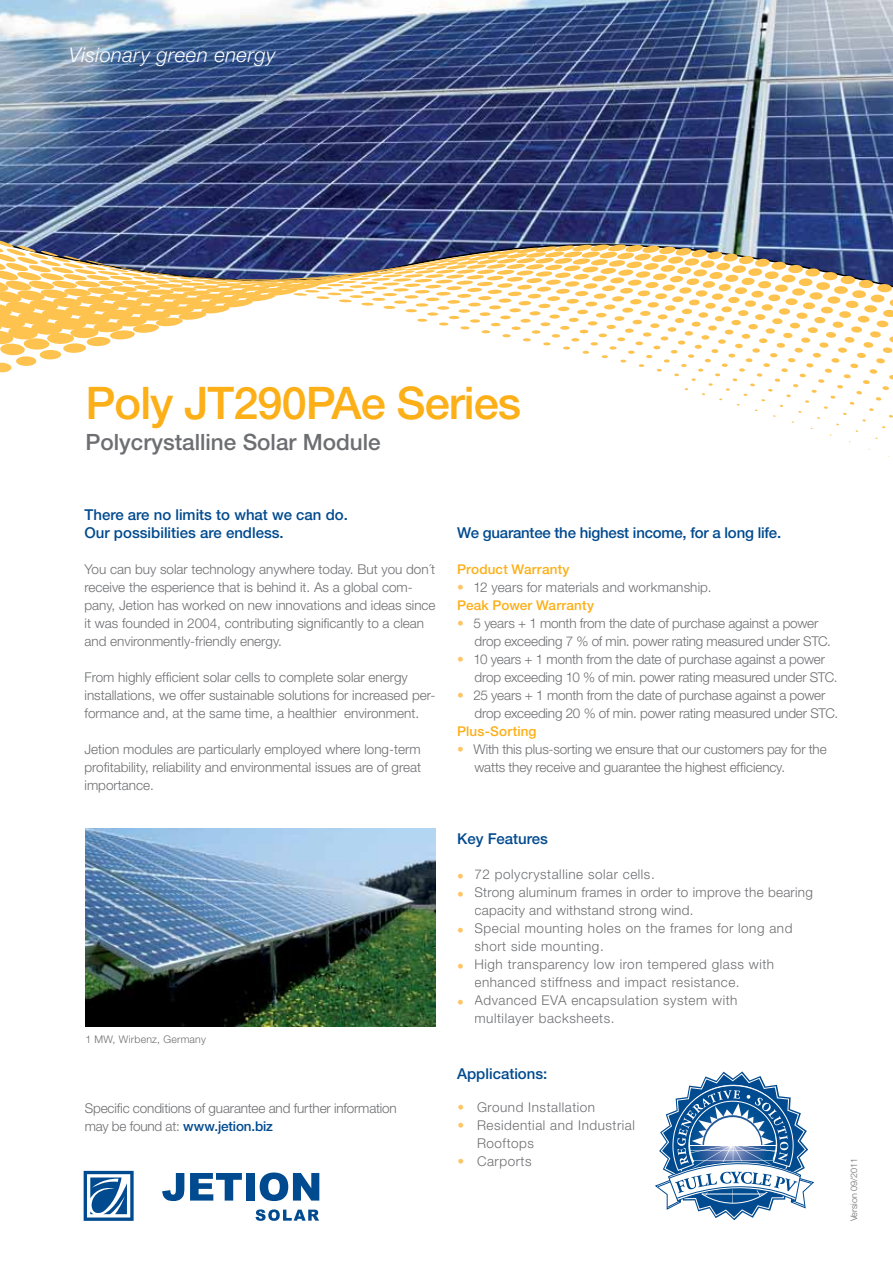
<style>
.page{position:relative;width:893px;height:1263px;background:#fff}
.page>*{position:absolute;margin:0;border:0;box-sizing:border-box;transform-origin:0 0}
.t1{font:500 45px "Helvetica Neue";letter-spacing:-.02em;color:#fcaf17}
.t2{font:500 22.5px "Helvetica Neue";color:#6d6e71}
.t3{font:italic 300 20.25px "Helvetica Neue";letter-spacing:.02em;color:#fff}
.t4{font:500 15px/18px "Helvetica Neue";color:#004a8f}
.t5{font:300 13.5px/18px "Helvetica Neue";color:#6d6e71}
.t6{font:300 13.5px/18px "Helvetica Neue";letter-spacing:.04em;color:#6d6e71}
.t7{font:500 13.5px "Helvetica Neue";letter-spacing:.015em;color:#fcaf17}
.t8{font:300 13.5px/18px "Helvetica Neue";color:#fec565}
.t9{font:300 10.5px "Helvetica Neue";letter-spacing:.02em;color:#6d6e71}
.t10{font:300 9px "Helvetica Neue";color:#6d6e71}
.s1{font-weight:500;color:#004a8f}
.s2{color:#fec565}
.s3{font-weight:500;color:#fcaf17}
</style>
<div class="page">
<img style="left:85px;top:828px;width:350px;height:198px">
<svg style="left:655px;top:1071px;width:159px;height:149px"></svg>
<svg style="left:84px;top:1171px;width:50px;height:50px"></svg>
<svg style="left:162px;top:1173px;width:22px;height:28px"></svg>
<svg style="left:190px;top:1173px;width:52px;height:27px"></svg>
<div style="left:246px;top:1173px;width:9px;height:27px;background:#004a8f"></div>
<svg style="left:260px;top:1172px;width:59px;height:29px"></svg>
<svg style="left:256px;top:1209px;width:63px;height:12px"></svg>
<img style="left:0;top:0;width:893px;height:138px">
<img style="left:0;top:138px;width:893px;height:319px">
<svg style="left:0;top:241px;width:893px;height:201px"></svg>
<h3 class="t3" style="left:69px;top:43px;width:208px">Visionary green energy</h3>
<h1 class="t1" style="left:85px;top:376px;width:437px">Poly JT290PAe Series</h1>
<h2 class="t2" style="left:85px;top:429px;width:297px">Polycrystalline Solar Module</h2>
<p class="t4" style="left:85px;top:505px;width:265px">There are no limits to what we can do.<br>Our possibilities are endless.</p>
<p class="t5" style="left:85px;top:560px;width:353px">You can buy solar technology anywhere today. But you don´t receive the esperience that is behind it. As a global com&shy;pany, Jetion has worked on new innovations and ideas since it was founded in 2004, contributing significantly to a clean and environmently-friendly energy.</p>
<p class="t5" style="left:85px;top:668px;width:352px">From highly efficient solar cells to complete solar energy installations, we offer sustainable solutions for increased per&shy;formance and, at the same time, a healthier environment.</p>
<p class="t5" style="left:85px;top:740px;width:338px;text-align:justify">Jetion modules are particularly employed where long-term profitability, reliability and environmental issues are of great importance.</p>
<p class="t9" style="left:85px;top:1032px;width:122px">1 MW, Wirbenz, Germany</p>
<p class="t5" style="left:85px;top:1099px;width:314px">Specific conditions of guarantee and further information may be found at: <span class="s1">www.jetion.biz</span></p>
<p class="t4" style="left:457px;top:524px;width:326px">We guarantee the highest income, for a long life.</p>
<p class="t7" style="left:457px;top:561px;width:114px">Product Warranty</p>
<p class="t5" style="left:457px;top:578px;width:256px"><span class="s2">•</span> 12 years for materials and workmanship.<br><span class="s3">Peak Power Warranty</span></p>
<p class="t5" style="left:475px;top:614px;width:358px;text-indent:-17px"><span class="s2">•</span> 5 years + 1 month from the date of purchase against a power drop exceeding 7 % of min. power rating measured under STC.</p>
<p class="t5" style="left:475px;top:650px;width:365px;text-indent:-17px"><span class="s2">•</span> 10 years + 1 month from the date of purchase against a power drop exceeding 10 % of min. power rating measured under STC.</p>
<p class="t5" style="left:475px;top:686px;width:365px;text-indent:-17px"><span class="s2">•</span> 25 years + 1 month from the date of purchase against a power drop exceeding 20 % of min. power rating measured under STC.</p>
<p class="t7" style="left:457px;top:723px;width:81px">Plus-Sorting</p>
<p class="t5" style="left:475px;top:740px;width:354px;text-indent:-17px"><span class="s2">•</span> With this plus-sorting we ensure that our customers pay for the watts they receive and guarantee the highest efficiency.</p>
<p class="t4" style="left:457px;top:830px;width:92px">Key Features</p>
<p class="t6" style="left:474px;top:865px;width:340px">72 polycrystalline solar cells.<br>Strong aluminum frames in order to improve the bearing capacity and withstand strong wind.<br>Special mounting holes on the frames for long and short side mounting.<br>High transparency low iron tempered glass with enhanced stiffness and impact resistance.<br>Advanced EVA encapsulation system with<br>multilayer backsheets.</p>
<p class="t8" style="left:457px;top:867px;width:8px">• •</p>
<p class="t8" style="left:457px;top:921px;width:8px">•</p>
<p class="t8" style="left:457px;top:957px;width:8px">•</p>
<p class="t8" style="left:457px;top:993px;width:8px">•</p>
<p class="t4" style="left:457px;top:1064px;width:92px">Applications:</p>
<p class="t6" style="left:457px;top:1097px;width:139px"><span class="s2">•</span> Ground Installation</p>
<p class="t6" style="left:477px;top:1115px;width:160px;text-indent:-19px"><span class="s2">•</span> Residential and Industrial<br>Rooftops</p>
<p class="t6" style="left:457px;top:1151px;width:76px"><span class="s2">•</span> Carports</p>
<p class="t10" style="left:848px;top:1221px;width:65px;rotate:-90deg">Version 09/2011</p>
</div>
